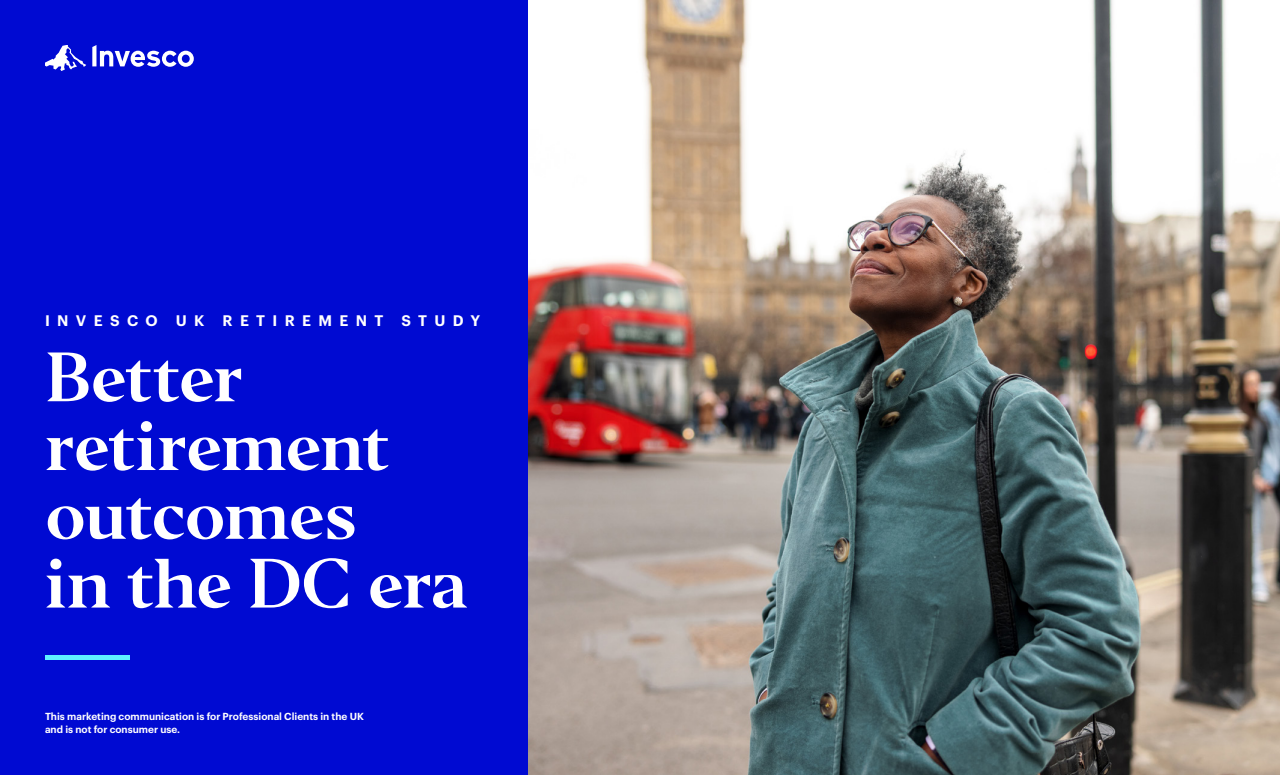
<style>
.page{position:relative;width:1280px;height:775px;background:#fff}
.page>*{position:absolute;margin:0;border:0;box-sizing:border-box;transform-origin:0 0}
.t1{font:65px/68.8px "Invesco Editor";letter-spacing:-.025em;color:#fff}
.t2{font:600 15px "Graphik";letter-spacing:.49em;color:#fff}
.t3{font:600 10px/12.5px "Graphik";color:#fff}
</style>
<div class="page">
<img style="left:528px;top:0;width:752px;height:775px">
<div style="left:0;top:0;width:528px;height:775px;background:#000ad2"></div>
<svg style="left:45px;top:45px;width:41px;height:26px"></svg>
<svg style="left:92px;top:45px;width:102px;height:22px"></svg>
<div style="left:45px;top:655px;width:85px;height:5px;background:#5ff0ff"></div>
<h2 class="t2" style="left:45px;top:309px;width:437px">INVESCO UK RETIREMENT STUDY</h2>
<h1 class="t1" style="left:45px;top:344px;width:425px">Better retirement outcomes<br>in the DC era</h1>
<p class="t3" style="left:45px;top:709px;width:320px">This marketing communication is for Professional Clients in the UK and is not for consumer use.</p>
</div>
